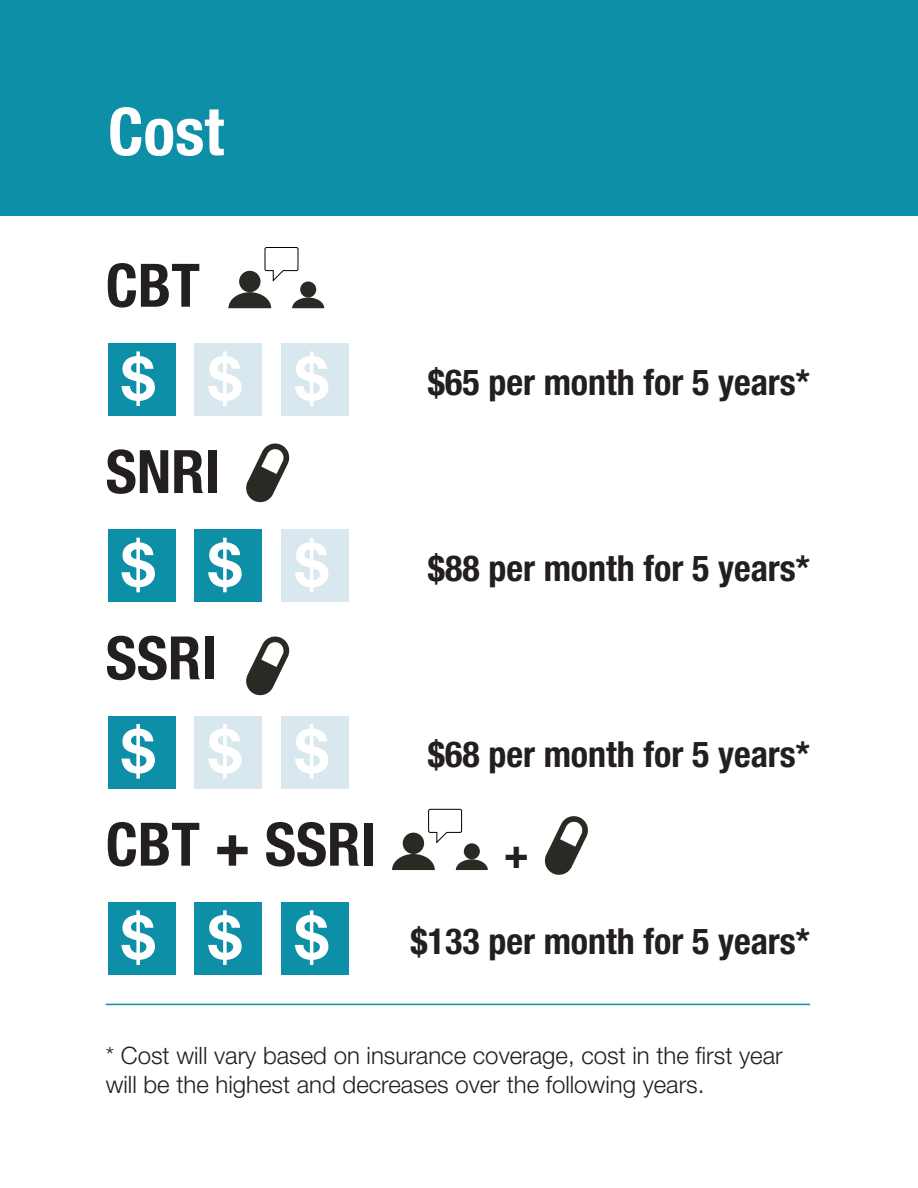
<style>
.page{position:relative;width:918px;height:1188px;background:#fff}
.page>*{position:absolute;margin:0;border:0;box-sizing:border-box;transform-origin:0 0}
.t1{font:700 condensed 66px "Helvetica Neue LT Std";color:#fff}
.t2{font:700 condensed 60px "Helvetica Neue LT Std";color:#231f20}
.t3{font:700 60px "Helvetica Neue LT Std";color:#fff}
.t4{font:700 condensed 42px "Helvetica Neue LT Std";color:#231f20}
.t5{font:700 condensed 36px "Helvetica Neue LT Std";color:#231f20}
.t6{font:300 24px/28.8px "Helvetica Neue LT Std";color:#231f20}
</style>
<div class="page">
<div style="left:0;top:0;width:918px;height:216px;background:#0d8fa8"></div>
<div style="left:108px;top:344px;width:67px;height:72px;background:#0d8fa8"></div>
<div style="left:195px;top:344px;width:67px;height:72px;background:#d9e8ee"></div>
<div style="left:281px;top:344px;width:68px;height:72px;background:#d9e8ee"></div>
<div style="left:108px;top:530px;width:67px;height:72px;background:#0d8fa8"></div>
<div style="left:195px;top:530px;width:67px;height:72px;background:#0d8fa8"></div>
<div style="left:281px;top:530px;width:68px;height:72px;background:#d9e8ee"></div>
<div style="left:108px;top:716px;width:67px;height:72px;background:#0d8fa8"></div>
<div style="left:195px;top:716px;width:67px;height:72px;background:#d9e8ee"></div>
<div style="left:281px;top:716px;width:68px;height:72px;background:#d9e8ee"></div>
<div style="left:108px;top:902px;width:67px;height:73px;background:#0d8fa8"></div>
<div style="left:195px;top:902px;width:67px;height:73px;background:#0d8fa8"></div>
<div style="left:281px;top:902px;width:68px;height:73px;background:#0d8fa8"></div>
<svg style="left:246px;top:443px;width:44px;height:60px"></svg>
<svg style="left:246px;top:636px;width:44px;height:60px"></svg>
<div style="left:300px;top:282px;width:16px;height:16px;background:#2a2a24;border-radius:50%"></div>
<svg style="left:292px;top:298px;width:32px;height:10px"></svg>
<div style="left:239px;top:271px;width:22px;height:21px;background:#2a2a24;border-radius:50%"></div>
<svg style="left:228px;top:292px;width:43px;height:16px"></svg>
<svg style="left:264px;top:247px;width:35px;height:35px"></svg>
<div style="left:464px;top:843px;width:16px;height:16px;background:#2a2a24;border-radius:50%"></div>
<svg style="left:456px;top:859px;width:32px;height:11px"></svg>
<div style="left:403px;top:833px;width:21px;height:21px;background:#2a2a24;border-radius:50%"></div>
<svg style="left:392px;top:854px;width:43px;height:16px"></svg>
<svg style="left:428px;top:808px;width:34px;height:36px"></svg>
<svg style="left:544px;top:816px;width:44px;height:59px"></svg>
<hr style="left:106px;top:1004px;width:704px;height:1px;background:#0d8fa8">
<p class="t1" style="left:108px;top:92px;width:117px">Cost</p>
<p class="t2" style="left:106px;top:249px;width:96px">CBT</p>
<p class="t3" style="left:122px;top:341px;width:35px">$</p>
<p class="t3" style="left:208px;top:341px;width:35px">$</p>
<p class="t3" style="left:295px;top:341px;width:35px">$</p>
<p class="t2" style="left:106px;top:435px;width:116px">SNRI</p>
<p class="t3" style="left:122px;top:528px;width:35px">$</p>
<p class="t3" style="left:208px;top:528px;width:35px">$</p>
<p class="t3" style="left:295px;top:528px;width:35px">$</p>
<p class="t2" style="left:106px;top:622px;width:113px">SSRI</p>
<p class="t3" style="left:122px;top:714px;width:35px">$</p>
<p class="t3" style="left:208px;top:714px;width:35px">$</p>
<p class="t3" style="left:295px;top:714px;width:35px">$</p>
<p class="t2" style="left:106px;top:808px;width:272px">CBT + SSRI</p>
<p class="t3" style="left:122px;top:900px;width:35px">$</p>
<p class="t3" style="left:208px;top:900px;width:35px">$</p>
<p class="t3" style="left:295px;top:900px;width:35px">$</p>
<p class="t5" style="left:428px;top:360px;width:384px">$65 per month for 5 years*</p>
<p class="t5" style="left:428px;top:546px;width:384px">$88 per month for 5 years*</p>
<p class="t5" style="left:428px;top:733px;width:384px">$68 per month for 5 years*</p>
<p class="t4" style="left:504px;top:828px;width:27px">+</p>
<p class="t5" style="left:411px;top:919px;width:401px">$133 per month for 5 years*</p>
<p class="t6" style="left:106px;top:1041px;width:679px">* Cost will vary based on insurance coverage, cost in the first year will be the highest and decreases over the following years.</p>
</div>
